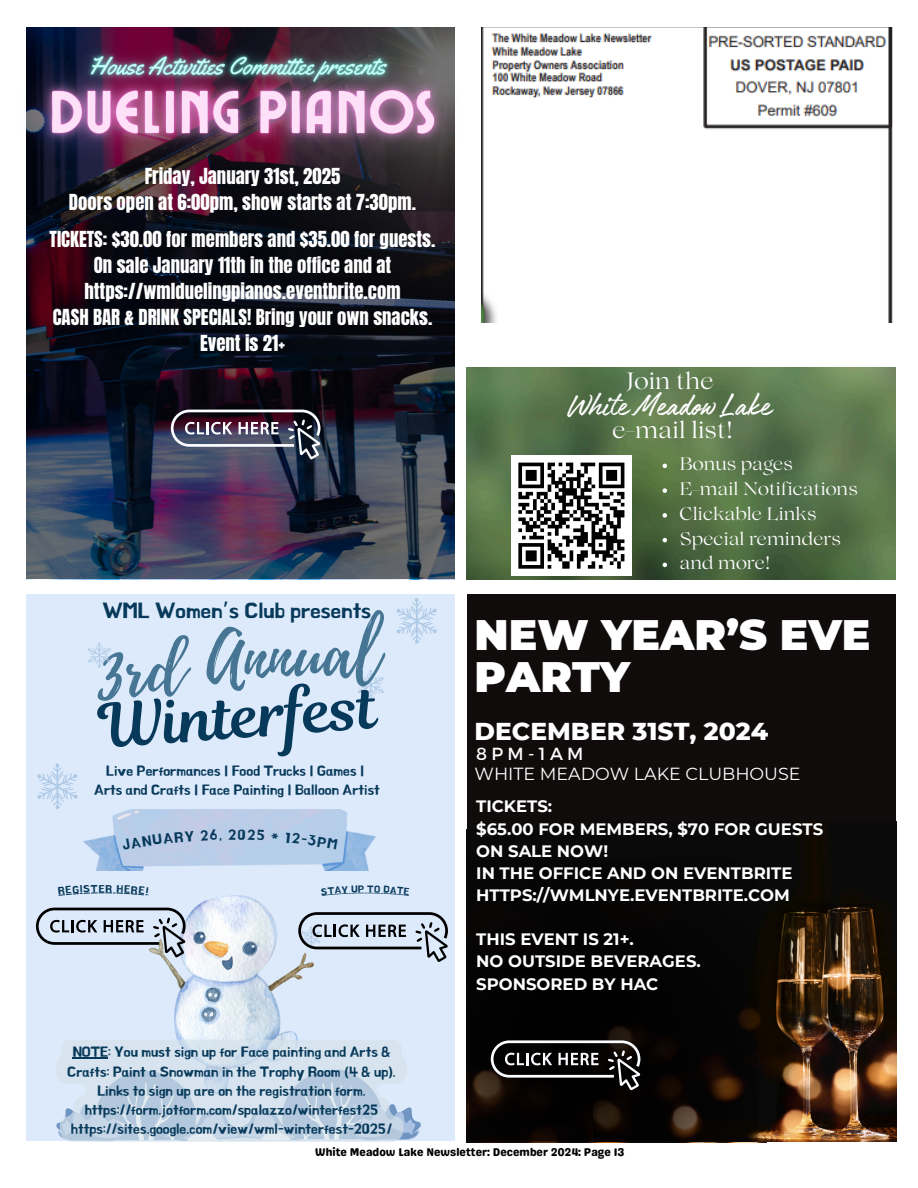
<style>
.page{position:relative;width:918px;height:1188px;background:#fff}
.page>*{position:absolute;margin:0;border:0;box-sizing:border-box;transform-origin:0 0}
.t1{font:72.9px "Playlist Script";color:#467693}
.t2{font:60.3px "Magnolia Script";color:#07395a}
.t3{font:900 42.6px/41.7px "Montserrat";color:#fff}
.t4{font:35.1px "Authenia Solid";color:#fff}
.t5{font:800 24.9px "Montserrat";color:#fff}
.t6{font:23.55px "Lovelace";color:#fff}
.t7{font:21.15px "BMHANNA";color:#07395a}
.t8{font:18.75px/26.1px "Anton";color:#fff;text-align:center}
.t9{font:18px/24.8px "Lovelace";color:#fff}
.t10{font:17.55px "Montserrat";color:#fff}
.t11{font:700 16.5px "Montserrat";color:#fff}
.t12{font:13.95px/19.2px "BMHANNA";color:#07395a;text-align:center}
.t13{font:11.25px "Genty Sans";color:#000}
.t14{font:10.2px "BMHANNA";color:#07395a}
.s1{font-family:"Noto Sans Gurmukhi"}
</style>
<div class="page">
<img style="left:481px;top:27px;width:412px;height:295px">
<img style="left:467px;top:368px;width:429px;height:211px">
<div style="left:511px;top:455px;width:121px;height:121px;background:#fff"></div>
<svg style="left:518px;top:462px;width:107px;height:107px"></svg>
<div style="left:467px;top:594px;width:429px;height:251px;background:#0f0c0b"></div>
<img style="left:594px;top:821px;width:302px;height:321px">
<img style="left:467px;top:821px;width:290px;height:320px">
<img style="left:470px;top:861px;width:345px;height:280px">
<svg style="left:26px;top:210px;width:429px;height:369px;background:#202131"></svg>
<div style="left:27px;top:594px;width:428px;height:547px;background:#ddeafb"></div>
<img style="left:26px;top:27px;width:474px;height:183px">
<img style="left:61px;top:27px;width:354px;height:82px">
<img style="left:150px;top:895px;width:163px;height:145px">
<svg style="left:37px;top:764px;width:41px;height:45px"></svg>
<svg style="left:358px;top:670px;width:26px;height:30px"></svg>
<img style="left:84px;top:809px;width:292px;height:62px">
<svg style="left:56px;top:1040px;width:365px;height:102px"></svg>
<hr style="left:73px;top:1057px;width:35px;height:2px;background:#07395a">
<svg style="left:397px;top:598px;width:40px;height:46px"></svg>
<svg style="left:88px;top:642px;width:22px;height:26px"></svg>
<svg style="left:663px;top:464px;width:4px;height:4px"></svg>
<svg style="left:663px;top:488px;width:4px;height:5px"></svg>
<svg style="left:663px;top:513px;width:4px;height:5px"></svg>
<svg style="left:663px;top:538px;width:4px;height:4px"></svg>
<svg style="left:663px;top:563px;width:4px;height:4px"></svg>
<img style="left:171px;top:410px;width:149px;height:49px">
<svg style="left:491px;top:1040px;width:149px;height:50px;background:#393737"></svg>
<svg style="left:298px;top:912px;width:150px;height:50px"></svg>
<svg style="left:36px;top:908px;width:149px;height:49px"></svg>
<svg style="left:122px;top:830px;width:72px;height:20px"></svg>
<svg style="left:200px;top:829px;width:21px;height:12px"></svg>
<svg style="left:238px;top:829px;width:26px;height:12px"></svg>
<svg style="left:272px;top:833px;width:7px;height:6px"></svg>
<svg style="left:285px;top:832px;width:53px;height:18px"></svg>
<svg style="left:58px;top:892px;width:90px;height:4px"></svg>
<svg style="left:321px;top:892px;width:88px;height:4px"></svg>
<p class="t8" style="left:145px;top:163px;width:197px">Friday, January 31st, 2025</p>
<p class="t8" style="left:69px;top:189px;width:349px">Doors open at 6:00pm, show starts at 7:30pm.</p>
<p class="t8" style="left:50px;top:226px;width:387px">TICKETS: $30.00 for members and $35.00 for guests.</p>
<p class="t8" style="left:84px;top:252px;width:318px">On sale January 11th in the office and at https://wmlduelingpianos.eventbrite.com</p>
<p class="t8" style="left:53px;top:304px;width:381px">CASH BAR &amp; DRINK SPECIALS! Bring your own snacks.<br>Event is 21+</p>
<h3 class="t7" style="left:103px;top:600px;width:270px">WML Women<span class="s1">’</span>s Club presents</h3>
<p class="t1" style="left:94px;top:618px;width:285px;rotate:-4deg">3rd Annual</p>
<h2 class="t2" style="left:96px;top:684px;width:280px;rotate:-4deg">Winterfest</h2>
<h1 class="t12" style="left:106px;top:761px;width:260px">Live Performances | Food Trucks | Games |</h1>
<p class="t12" style="left:94px;top:781px;width:287px">Arts and Crafts | Face Painting | Balloon Artist</p>
<p class="t14" style="left:99px;top:884px;width:7px">E</p>
<p class="t12" style="left:228px;top:825px;width:10px">2</p>
<p class="t12" style="left:67px;top:1042px;width:330px">NOTE: You must sign up for Face painting and Arts &amp;<br>Crafts: Paint a Snowman in the Trophy Room (4 &amp; up).<br>Links to sign up are on the registration form.</p>
<p class="t12" style="left:85px;top:1100px;width:295px">https://form.jotform.com/spalazzo/winterfest25</p>
<p class="t12" style="left:71px;top:1120px;width:323px">https://sites.google.com/view/wml-winterfest-2025/</p>
<p class="t6" style="left:626px;top:372px;width:89px">Join the</p>
<p class="t4" style="left:568px;top:387px;width:204px">White Meadow Lake</p>
<p class="t6" style="left:613px;top:420px;width:122px">e-mail list!</p>
<p class="t9" style="left:680px;top:454px;width:180px">Bonus pages<br>E-mail Notifications<br>Clickable Links<br>Special reminders and more!</p>
<p class="t3" style="left:475px;top:614px;width:397px">NEW YEAR’S EVE<br>PARTY</p>
<p class="t5" style="left:475px;top:716px;width:295px">DECEMBER 31ST, 2024</p>
<p class="t10" style="left:476px;top:742px;width:109px">8PM-1AM</p>
<p class="t10" style="left:475px;top:763px;width:328px">WHITE MEADOW LAKE CLUBHOUSE</p>
<p class="t11" style="left:476px;top:796px;width:77px">TICKETS:</p>
<p class="t11" style="left:476px;top:819px;width:348px">$65.00 FOR MEMBERS, $70 FOR GUESTS</p>
<p class="t11" style="left:476px;top:841px;width:133px">ON SALE NOW!</p>
<p class="t11" style="left:476px;top:863px;width:318px">IN THE OFFICE AND ON EVENTBRITE</p>
<p class="t11" style="left:476px;top:885px;width:315px">HTTPS://WMLNYE.EVENTBRITE.COM</p>
<p class="t11" style="left:476px;top:929px;width:159px">THIS EVENT IS 21+.</p>
<p class="t11" style="left:476px;top:951px;width:226px">NO OUTSIDE BEVERAGES.</p>
<p class="t11" style="left:476px;top:974px;width:184px">SPONSORED BY HAC</p>
<h5 class="t13" style="left:315px;top:1145px;width:311px">White Meadow Lake Newsletter: December 2024: Page 13</h5>
</div>
